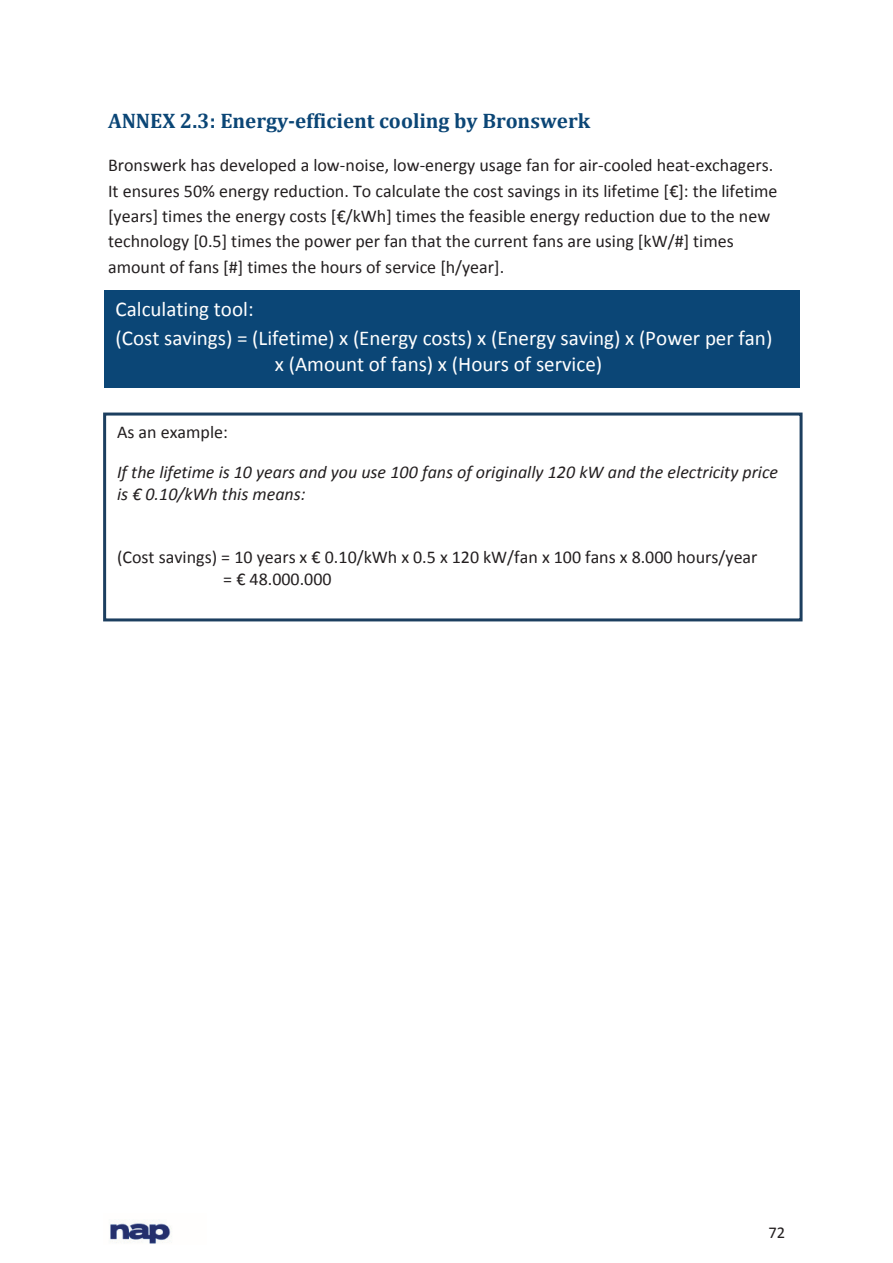
<style>
.page{position:relative;width:893px;height:1263px;background:#fff}
.page>*{position:absolute;margin:0;border:0;box-sizing:border-box;transform-origin:0 0}
.t1{font:21px/29.4px "Calibri";color:#fff}
.t2{font:700 21px "Cambria";color:#0b4676}
.t3{font:18px/25.3px "Calibri";color:#231f20}
.t4{font:italic 18px/21.9px "Calibri";color:#231f20}
.t5{font:16.5px "Calibri";color:#231f20}
</style>
<div class="page">
<img style="left:110px;top:1222px;width:62px;height:22px">
<div style="left:105px;top:290px;width:695px;height:98px;background:#0b4676"></div>
<div style="left:103px;top:413px;width:699px;height:208px;border:3px solid #1c3e5f"></div>
<p class="t2" style="left:108px;top:106px;width:484px">ANNEX 2.3: Energy-efficient cooling by Bronswerk</p>
<p class="t3" style="left:108px;top:153px;width:671px">Bronswerk has developed a low-noise, low-energy usage fan for air-cooled heat-exchagers.<br>It ensures 50% energy reduction. To calculate the cost savings in its lifetime [€]: the lifetime [years] times the energy costs [€/kWh] times the feasible energy reduction due to the new technology [0.5] times the power per fan that the current fans are using [kW/#] times amount of fans [#] times the hours of service [h/year].</p>
<p class="t1" style="left:116px;top:294px;width:658px">Calculating tool:<br>(Cost savings) = (Lifetime) x (Energy costs) x (Energy saving) x (Power per fan)</p>
<p class="t1" style="left:275px;top:349px;width:329px">x (Amount of fans) x (Hours of service)</p>
<p class="t3" style="left:117px;top:419px;width:112px">As an example:</p>
<p class="t4" style="left:117px;top:461px;width:663px">If the lifetime is 10 years and you use 100 fans of originally 120 kW and the electricity price is € 0.10/kWh this means:</p>
<p class="t3" style="left:223px;top:546px;width:536px;line-height:21.9px;text-indent:-106px">(Cost savings) = 10 years x € 0.10/kWh x 0.5 x 120 kW/fan x 100 fans x 8.000 hours/year = € 48.000.000</p>
<p class="t5" style="left:768px;top:1222px;width:18px">72</p>
</div>
